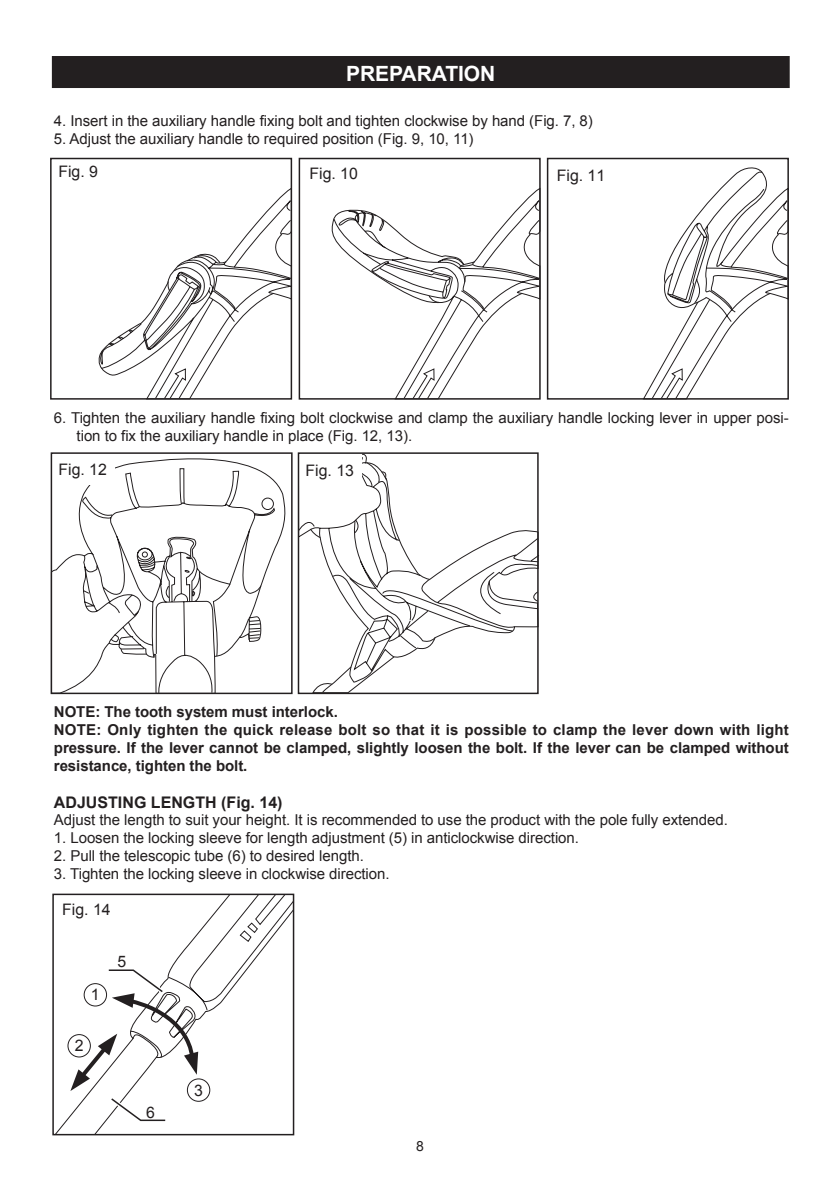
<style>
.page{position:relative;width:840px;height:1191px;background:#fff}
.page>*{position:absolute;margin:0;border:0;box-sizing:border-box;transform-origin:0 0}
.t1{font:700 21px "Arial";color:#fff}
.t2{font:700 16px "Arial";color:#231f20}
.t3{font:15.8px "Arial";color:#231f20}
.t4{font:15px/18px "Arial";letter-spacing:-.005em;color:#231f20}
.t5{font:700 15px/18px "Arial";letter-spacing:-.005em;color:#231f20;text-align:justify}
.t6{font:14px "Arial";color:#231f20}
</style>
<div class="page">
<svg style="left:641px;top:167px;width:147px;height:233px"></svg>
<div style="left:546px;top:158px;width:242px;height:241px;border:2px solid #231f20"></div>
<svg style="left:96px;top:189px;width:196px;height:211px"></svg>
<svg style="left:99px;top:201px;width:190px;height:195px"></svg>
<div style="left:50px;top:158px;width:242px;height:241px;border:2px solid #231f20"></div>
<svg style="left:327px;top:189px;width:213px;height:211px"></svg>
<svg style="left:333px;top:201px;width:204px;height:195px"></svg>
<div style="left:298px;top:158px;width:242px;height:241px;border:2px solid #231f20"></div>
<svg style="left:50px;top:458px;width:236px;height:236px"></svg>
<svg style="left:82px;top:469px;width:193px;height:222px"></svg>
<div style="left:50px;top:452px;width:64px;height:32px;background:#fff"></div>
<div style="left:51px;top:452px;width:241px;height:242px;border:2px solid #231f20"></div>
<svg style="left:300px;top:457px;width:239px;height:236px"></svg>
<div style="left:297px;top:453px;width:64px;height:32px;background:#fff"></div>
<div style="left:297px;top:452px;width:241px;height:242px;border:2px solid #231f20"></div>
<div style="left:52px;top:893px;width:242px;height:242px;border:2px solid #231f20"></div>
<div style="left:67px;top:1034px;width:24px;height:23px;border:1px solid #231f20;border-radius:50%"></div>
<svg style="left:70px;top:894px;width:223px;height:231px"></svg>
<div style="left:52px;top:56px;width:737px;height:32px;background:#231f20"></div>
<h1 class="t1" style="left:346px;top:59px;width:15px">PREP</h1>
<h1 class="t1" style="left:401px;top:59px;width:57px">ARATION</h1>
<p class="t4" style="left:54px;top:112px;width:540px">4. Insert in the auxiliary handle fixing bolt and tighten clockwise by hand (Fig. 7, 8)</p>
<p class="t4" style="left:54px;top:130px;width:421px">5. Adjust the auxiliary handle to required position (Fig. 9, 10, 11)</p>
<p class="t3" style="left:58px;top:161px;width:41px">Fig. 9</p>
<p class="t3" style="left:309px;top:163px;width:50px">Fig. 10</p>
<p class="t3" style="left:556px;top:165px;width:50px">Fig. 11</p>
<p class="t4" style="left:77px;top:409px;width:713px;text-indent:-23px">6. Tighten the auxiliary handle fixing bolt clockwise and clamp the auxiliary handle locking lever in upper posi&shy;tion to fix the auxiliary handle in place (Fig. 12, 13).</p>
<p class="t3" style="left:58px;top:459px;width:50px">Fig. 12</p>
<p class="t3" style="left:305px;top:460px;width:50px">Fig. 13</p>
<p class="t5" style="left:54px;top:703px;width:11px">NOTE</p>
<p class="t5" style="left:95px;top:703px;width:244px">: The tooth system must interlock.</p>
<p class="t5" style="left:54px;top:721px;width:12px">NOTE</p>
<p class="t5" style="left:54px;top:721px;width:736px;text-indent:42px">: Only tighten the quick release bolt so that it is possible to clamp the lever down with light pressure. If the lever cannot be clamped, slightly loosen the bolt. If the lever can be clamped without resistance, tighten the bolt.</p>
<p class="t2" style="left:54px;top:791px;width:54px">ADJUSTIN</p>
<p class="t2" style="left:134px;top:791px;width:150px">G LENGTH (Fig. 14)</p>
<p class="t4" style="left:54px;top:811px;width:675px">Adjust the length to suit your height. It is recommended to use the product with the pole fully extended.</p>
<p class="t4" style="left:54px;top:829px;width:526px">1. Loosen the locking sleeve for length adjustment (5) in anticlockwise direction.</p>
<p class="t4" style="left:54px;top:847px;width:311px">2. Pull the telescopic tube (6) to desired length.</p>
<p class="t4" style="left:54px;top:865px;width:337px">3. Tighten the locking sleeve in clockwise direction.</p>
<p class="t3" style="left:62px;top:899px;width:50px">Fig. 14</p>
<p class="t3" style="left:91px;top:984px;width:10px">1</p>
<p class="t3" style="left:117px;top:951px;width:10px">5</p>
<p class="t3" style="left:75px;top:1035px;width:10px">2</p>
<p class="t3" style="left:146px;top:1102px;width:10px">6</p>
<p class="t3" style="left:194px;top:1079px;width:10px">3</p>
<p class="t6" style="left:416px;top:1136px;width:9px">8</p>
</div>
